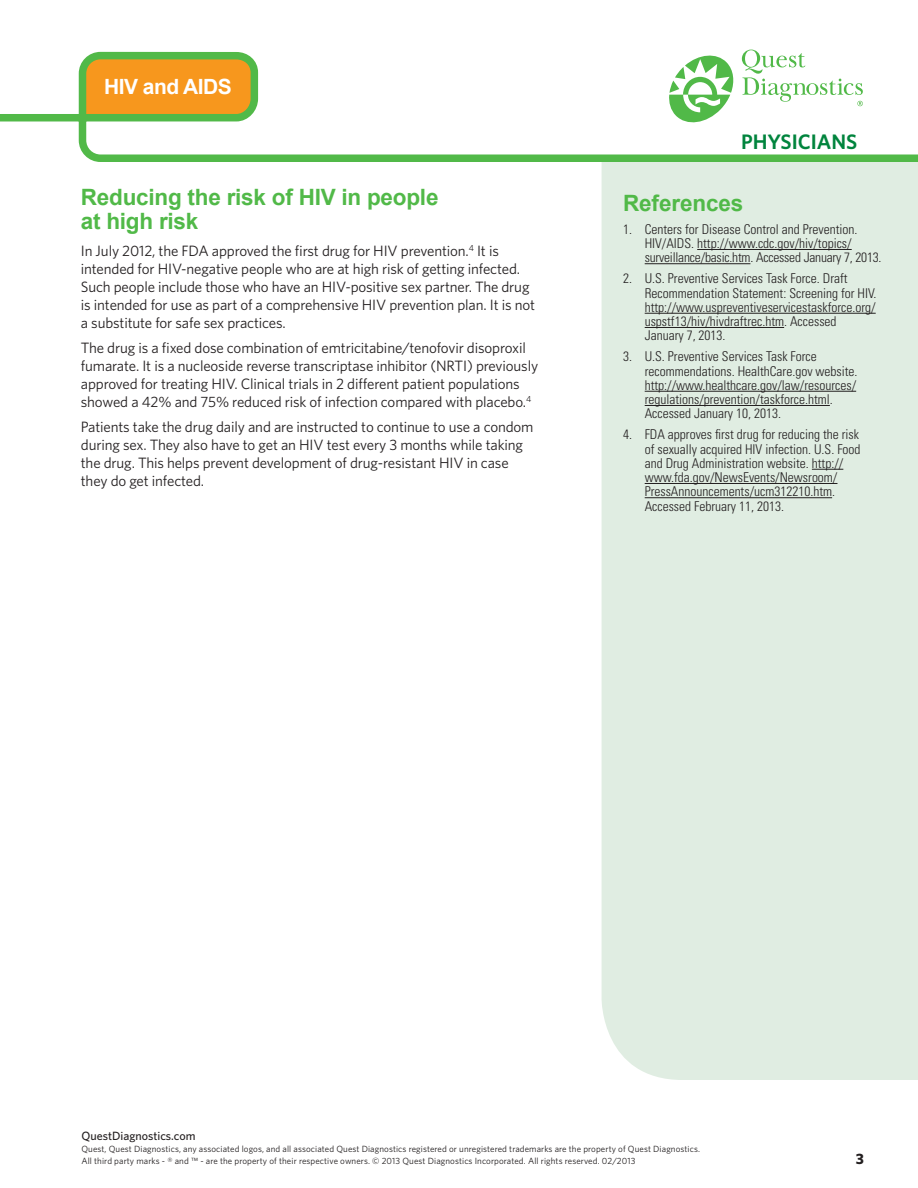
<style>
.page{position:relative;width:918px;height:1188px;background:#fff}
.page>*{position:absolute;margin:0;border:0;box-sizing:border-box;transform-origin:0 0}
.Body_Copy{font:700 22.5px/24px "Arial";letter-spacing:-.01em;color:#51b948}
.Sidebar_Headers{font:700 22.5px "Arial";letter-spacing:-.005em;color:#51b948}
.t1{font:600 21px "Whitney";color:#00843d}
.Body_Heads{font:700 21px "Arial";letter-spacing:-.025em;color:#fff}
.Body_Copy-2{font:15px/18px "Whitney";letter-spacing:-.01em;color:#231f20}
.Body_Copy-3{font:700 15px "Whitney";color:#231f20}
.t2{font:300 condensed 13.5px/14.2px "Univers";color:#231f20}
.t3{font:500 12px "Whitney";color:#231f20}
.t4{font:9px/12px "Whitney";letter-spacing:.01em;color:#231f20}
</style>
<div class="page">
<div style="left:602px;top:166px;width:316px;height:914px;background:#e0ede2"></div>
<hr style="left:697px;top:249px;width:155px;height:1px;background:#231f20">
<hr style="left:645px;top:263px;width:105px;height:1px;background:#231f20">
<hr style="left:645px;top:313px;width:231px;height:1px;background:#231f20">
<hr style="left:645px;top:327px;width:139px;height:1px;background:#231f20">
<hr style="left:645px;top:391px;width:211px;height:1px;background:#231f20">
<hr style="left:645px;top:405px;width:185px;height:1px;background:#231f20">
<hr style="left:812px;top:469px;width:31px;height:1px;background:#231f20">
<hr style="left:645px;top:483px;width:192px;height:1px;background:#231f20">
<hr style="left:645px;top:497px;width:187px;height:1px;background:#231f20">
<svg style="left:0;top:49px;width:918px;height:117px"></svg>
<p class="Body_Heads" style="left:104px;top:75px;width:129px">HIV and AIDS</p>
<p class="Body_Copy" style="left:81px;top:185px;width:359px">Reducing the risk of HIV in people at high risk</p>
<p class="Body_Copy-2" style="left:81px;top:242px;width:456px">In July 2012, the FDA approved the first drug for HIV prevention.<sup>4</sup> It is intended for HIV-negative people who are at high risk of getting infected.<br>Such people include those who have an HIV-positive sex partner. The drug is intended for use as part of a comprehensive HIV prevention plan. It is not a substitute for safe sex practices.</p>
<p class="Body_Copy-2" style="left:81px;top:338px;width:459px">The drug is a fixed dose combination of emtricitabine/tenofovir disoproxil fumarate. It is a nucleoside reverse transcriptase inhibitor (NRTI) previously approved for treating HIV. Clinical trials in 2 different patient populations showed a 42% and 75% reduced risk of infection compared with placebo.<sup>4</sup></p>
<p class="Body_Copy-2" style="left:81px;top:417px;width:454px">Patients take the drug daily and are instructed to continue to use a condom during sex. They also have to get an HIV test every 3 months while taking the drug. This helps prevent development of drug-resistant HIV in case they do get infected.</p>
<p class="t1" style="left:741px;top:127px;width:118px">PHYSICIANS</p>
<p class="Sidebar_Headers" style="left:623px;top:190px;width:122px">References</p>
<p class="t2" style="left:645px;top:222px;width:238px;text-indent:-22px">1. Centers for Disease Control and Prevention.<br>HIV/AIDS. http://www.cdc.gov/hiv/topics/ surveillance/basic.htm. Accessed January 7, 2013.</p>
<p class="t2" style="left:645px;top:271px;width:233px;text-indent:-22px">2. U.S. Preventive Services Task Force. Draft Recommendation Statement: Screening for HIV. http://www.uspreventiveservicestaskforce.org/ uspstf13/hiv/hivdraftrec.htm. Accessed January 7, 2013.</p>
<p class="t2" style="left:645px;top:349px;width:214px;text-indent:-22px">3. U.S. Preventive Services Task Force recommendations. HealthCare.gov website. http://www.healthcare.gov/law/resources/ regulations/prevention/taskforce.html.<br>Accessed January 10, 2013.</p>
<p class="t2" style="left:645px;top:427px;width:217px;text-indent:-22px">4. FDA approves first drug for reducing the risk of sexually acquired HIV infection. U.S. Food and Drug Administration website. http:// www.fda.gov/NewsEvents/Newsroom/ PressAnnouncements/ucm312210.htm.<br>Accessed February 11, 2013.</p>
<p class="t3" style="left:81px;top:1128px;width:116px">QuestDiagnostics.com</p>
<p class="t4" style="left:81px;top:1143px;width:620px">Quest, Quest Diagnostics, any associated logos, and all associated Quest Diagnostics registered or unregistered trademarks are the property of Quest Diagnostics.<br>All third party marks - ® and ™ - are the property of their respective owners. © 2013 Quest Diagnostics Incorporated. All rights reserved. 02/2013</p>
<p class="Body_Copy-3" style="left:856px;top:1149px;width:10px">3</p>
</div>
